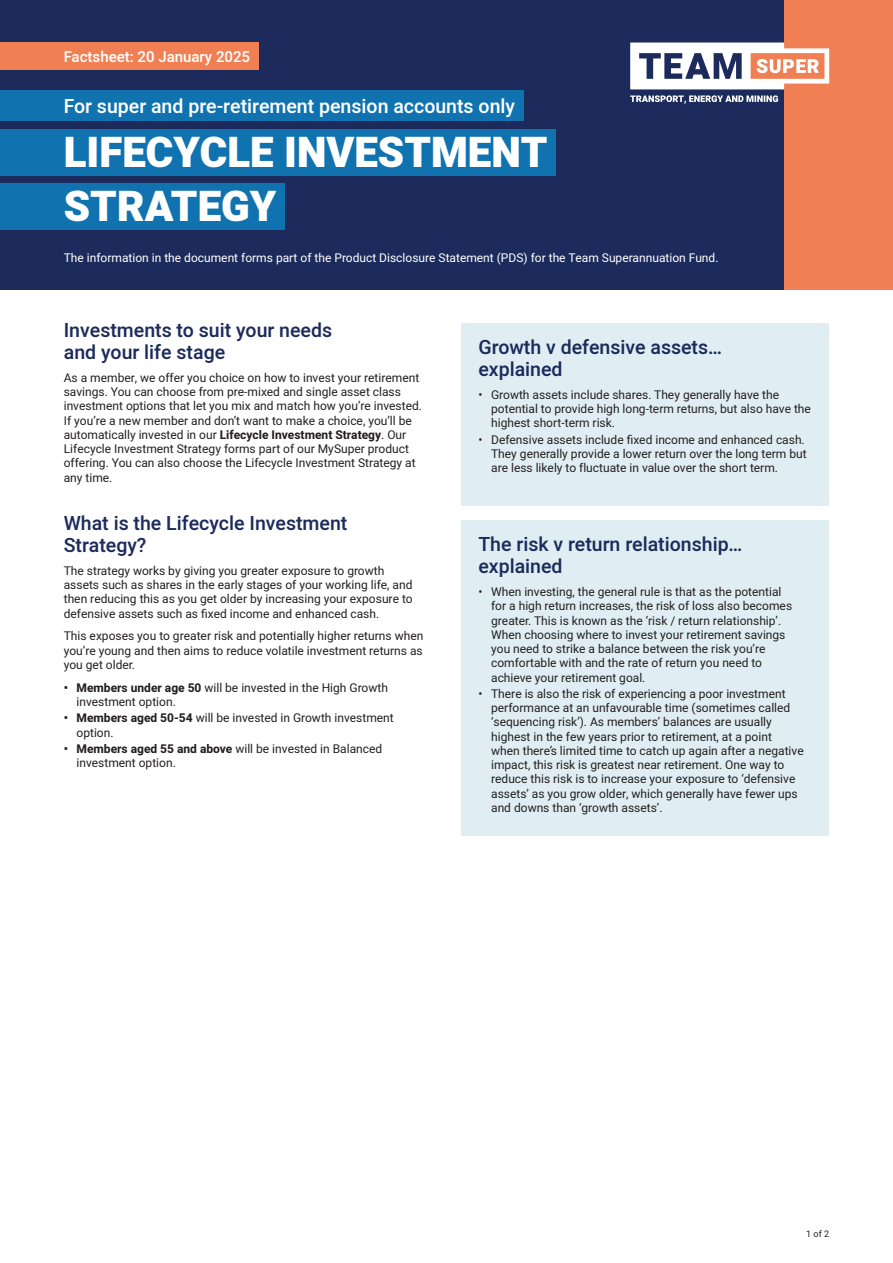
<style>
.page{position:relative;width:893px;height:1263px;background:#fff}
.page>*{position:absolute;margin:0;border:0;box-sizing:border-box;transform-origin:0 0}
.TS_-_Heading_1{font:900 42px/54px "Heebo";color:#fff}
.TS_-_Heading_2{font:500 19.5px/22.5px "Heebo";color:#1c2b5b}
.TS_-_Heading_2-2{font:500 19.5px "Heebo";color:#fff}
.TS_-_Heading_3{font:500 15px "Heebo";color:#fff}
.TS_-_Body_Copy{font:12px/14.2px "Heebo";color:#231f20}
.TS_-_Body_Copy-2{font:12px "Heebo";color:#fff}
.t1{font:9px "Heebo";color:#231f20}
.s1{font-weight:700}
</style>
<div class="page">
<div style="left:0;top:0;width:893px;height:289px;background:#1c2b5b"></div>
<div style="left:461px;top:323px;width:368px;height:183px;background:#e0eef3"></div>
<div style="left:461px;top:520px;width:368px;height:315px;background:#e0eef3"></div>
<div style="left:0;top:129px;width:556px;height:46px;background:#1073b0"></div>
<div style="left:0;top:183px;width:285px;height:46px;background:#1073b0"></div>
<div style="left:0;top:43px;width:259px;height:27px;background:#f07f54"></div>
<div style="left:784px;top:0;width:109px;height:289px;background:#f07f54"></div>
<svg style="left:630px;top:95px;width:148px;height:9px"></svg>
<svg style="left:630px;top:43px;width:199px;height:46px"></svg>
<div style="left:0;top:90px;width:523px;height:31px;background:#1073b0"></div>
<p class="TS_-_Heading_3" style="left:64px;top:46px;width:188px">Factsheet: 20 January 2025</p>
<p class="TS_-_Heading_2-2" style="left:64px;top:92px;width:453px">For super and pre-retirement pension accounts only</p>
<p class="TS_-_Heading_1" style="left:64px;top:127px;width:485px">LIFECYCLE INVESTMENT<br>STRATEGY</p>
<p class="TS_-_Body_Copy-2" style="left:64px;top:249px;width:656px">The information in the document forms part of the Product Disclosure Statement (PDS) for the Team Superannuation Fund.</p>
<p class="TS_-_Heading_2" style="left:64px;top:319px;width:270px">Investments to suit your needs and your life stage</p>
<p class="TS_-_Body_Copy" style="left:64px;top:370px;width:360px">As a member, we offer you choice on how to invest your retirement savings. You can choose from pre-mixed and single asset class investment options that let you mix and match how you’re invested.<br>If you’re a new member and don’t want to make a choice, you’ll be automatically invested in our <span class="s1">Lifecycle Investment Strategy</span>. Our Lifecycle Investment Strategy forms part of our MySuper product offering. You can also choose the Lifecycle Investment Strategy at any time.</p>
<p class="TS_-_Heading_2" style="left:64px;top:512px;width:285px">What is the Lifecycle Investment<br>Strategy?</p>
<p class="TS_-_Body_Copy" style="left:64px;top:563px;width:350px">The strategy works by giving you greater exposure to growth assets such as shares in the early stages of your working life, and then reducing this as you get older by increasing your exposure to defensive assets such as fixed income and enhanced cash.</p>
<p class="TS_-_Body_Copy" style="left:64px;top:629px;width:361px;text-align:justify">This exposes you to greater risk and potentially higher returns when you’re young and then aims to reduce volatile investment returns as you get older.</p>
<p class="TS_-_Body_Copy" style="left:77px;top:680px;width:313px;text-indent:-13px"><span class="s1">• Members under age 50</span> will be invested in the High Growth investment option.</p>
<p class="TS_-_Body_Copy" style="left:77px;top:711px;width:319px;text-indent:-13px"><span class="s1">• Members aged 50-54</span> will be invested in Growth investment option.</p>
<p class="TS_-_Body_Copy" style="left:77px;top:741px;width:307px;text-indent:-13px"><span class="s1">• Members aged 55 and above</span> will be invested in Balanced investment option.</p>
<p class="TS_-_Heading_2" style="left:478px;top:336px;width:245px">Growth v defensive assets… explained</p>
<p class="TS_-_Body_Copy" style="left:491px;top:387px;width:321px;text-indent:-13px">• Growth assets include shares. They generally have the potential to provide high long-term returns, but also have the highest short-term risk.</p>
<p class="TS_-_Body_Copy" style="left:491px;top:432px;width:317px;text-indent:-13px">• Defensive assets include fixed income and enhanced cash.<br>They generally provide a lower return over the long term but are less likely to fluctuate in value over the short term.</p>
<p class="TS_-_Heading_2" style="left:478px;top:533px;width:266px">The risk v return relationship… explained</p>
<p class="TS_-_Body_Copy" style="left:491px;top:585px;width:303px;text-indent:-13px">• When investing, the general rule is that as the potential for a high return increases, the risk of loss also becomes greater. This is known as the ‘risk / return relationship’.<br>When choosing where to invest your retirement savings you need to strike a balance between the risk you’re comfortable with and the rate of return you need to achieve your retirement goal.</p>
<p class="TS_-_Body_Copy" style="left:491px;top:686px;width:314px;text-indent:-13px">• There is also the risk of experiencing a poor investment performance at an unfavourable time (sometimes called ‘sequencing risk’). As members’ balances are usually highest in the few years prior to retirement, at a point<br>when there’s limited time to catch up again after a negative impact, this risk is greatest near retirement. One way to reduce this risk is to increase your exposure to ‘defensive assets’ as you grow older, which generally have fewer ups and downs than ‘growth assets’.</p>
<p class="t1" style="left:806px;top:1228px;width:24px">1 of 2</p>
</div>
